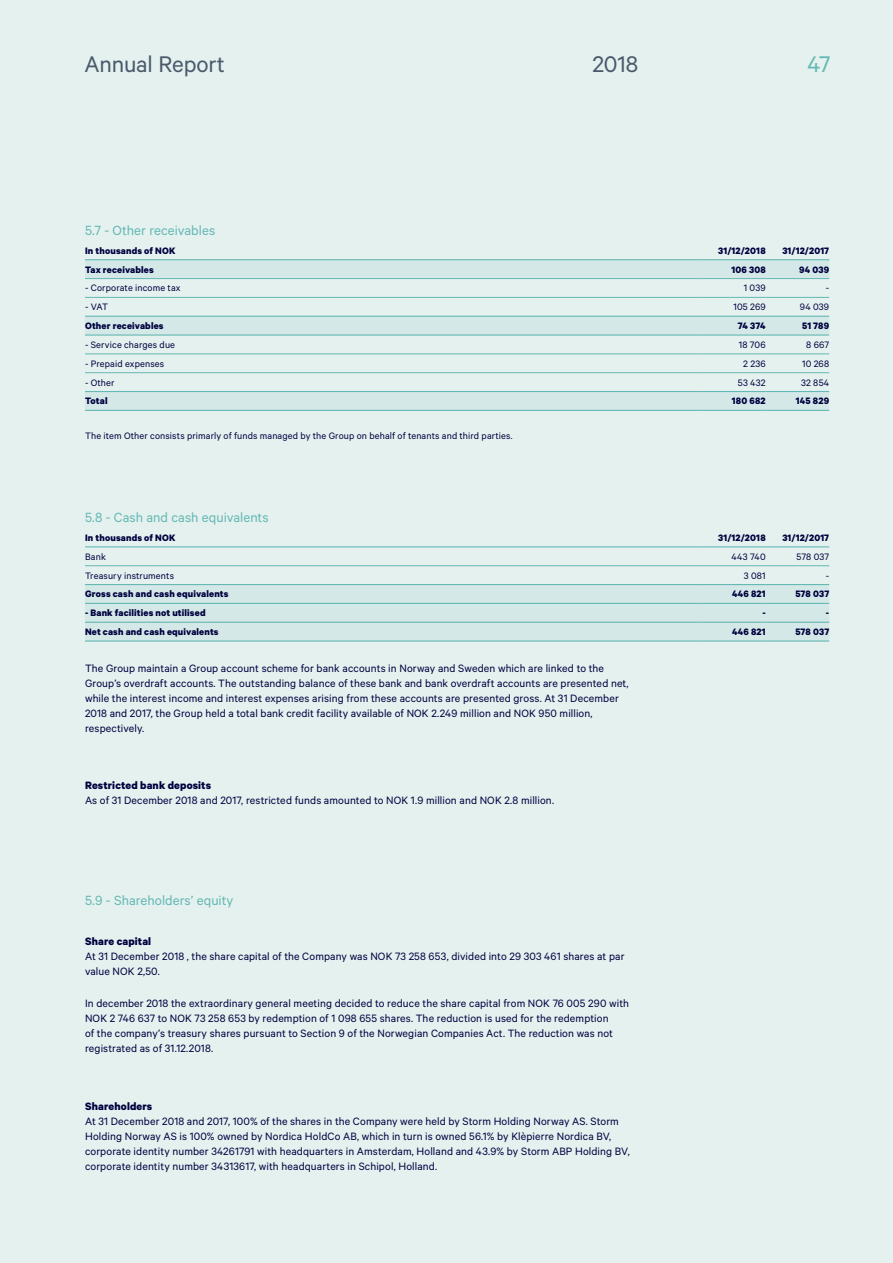
<style>
.page{position:relative;width:893px;height:1263px;background:#e4f1ef}
.page>*{position:absolute;margin:0;border:0;box-sizing:border-box;transform-origin:0 0}
.t1{font:25.5px "Calibre";letter-spacing:-.01em;color:#4b5a6b}
.t2{font:25.5px "Calibre";color:#65b8b3}
.t3{font:15px "Calibre";color:#65b8b3}
.t4{font:12px/15px "Calibre";letter-spacing:.01em;color:#00003f}
.t5{font:700 12px "Calibre";letter-spacing:.015em;color:#00003f}
.t6{font:700 10.5px "Calibre";letter-spacing:.015em;color:#00003f}
.t7{font:10.5px "Calibre";letter-spacing:.015em;color:#00003f}
</style>
<div class="page">
<svg style="left:85px;top:260px;width:744px;height:150px"></svg>
<hr style="left:85px;top:297px;width:617px;height:1px;background:#65b8b3">
<hr style="left:702px;top:297px;width:64px;height:1px;background:#65b8b3">
<hr style="left:766px;top:297px;width:63px;height:1px;background:#65b8b3">
<hr style="left:85px;top:354px;width:617px;height:1px;background:#65b8b3">
<hr style="left:85px;top:372px;width:617px;height:1px;background:#65b8b3">
<hr style="left:702px;top:354px;width:64px;height:1px;background:#65b8b3">
<hr style="left:702px;top:372px;width:64px;height:1px;background:#65b8b3">
<hr style="left:766px;top:354px;width:63px;height:1px;background:#65b8b3">
<hr style="left:766px;top:372px;width:63px;height:1px;background:#65b8b3">
<hr style="left:85px;top:278px;width:617px;height:1px;background:#65b8b3">
<hr style="left:702px;top:278px;width:64px;height:1px;background:#65b8b3">
<hr style="left:766px;top:278px;width:63px;height:1px;background:#65b8b3">
<hr style="left:85px;top:391px;width:617px;height:1px;background:#65b8b3">
<hr style="left:85px;top:410px;width:617px;height:1px;background:#65b8b3">
<hr style="left:702px;top:391px;width:64px;height:1px;background:#65b8b3">
<hr style="left:766px;top:391px;width:63px;height:1px;background:#65b8b3">
<hr style="left:702px;top:410px;width:64px;height:1px;background:#65b8b3">
<hr style="left:766px;top:410px;width:63px;height:1px;background:#65b8b3">
<hr style="left:85px;top:259px;width:617px;height:1px;background:#65b8b3">
<hr style="left:702px;top:259px;width:64px;height:1px;background:#65b8b3">
<hr style="left:766px;top:259px;width:63px;height:1px;background:#65b8b3">
<hr style="left:85px;top:316px;width:617px;height:1px;background:#65b8b3">
<hr style="left:85px;top:334px;width:617px;height:2px;background:#65b8b3">
<hr style="left:702px;top:316px;width:64px;height:1px;background:#65b8b3">
<hr style="left:766px;top:316px;width:63px;height:1px;background:#65b8b3">
<hr style="left:702px;top:334px;width:64px;height:2px;background:#65b8b3">
<hr style="left:766px;top:334px;width:63px;height:2px;background:#65b8b3">
<div style="left:85px;top:585px;width:744px;height:55px;background:#d4e9e7"></div>
<hr style="left:85px;top:565px;width:617px;height:1px;background:#65b8b3">
<hr style="left:702px;top:565px;width:64px;height:1px;background:#65b8b3">
<hr style="left:766px;top:565px;width:63px;height:1px;background:#65b8b3">
<hr style="left:85px;top:584px;width:617px;height:1px;background:#65b8b3">
<hr style="left:85px;top:603px;width:617px;height:1px;background:#65b8b3">
<hr style="left:85px;top:622px;width:617px;height:1px;background:#65b8b3">
<hr style="left:702px;top:622px;width:64px;height:1px;background:#65b8b3">
<hr style="left:766px;top:622px;width:63px;height:1px;background:#65b8b3">
<hr style="left:85px;top:640px;width:617px;height:2px;background:#65b8b3">
<hr style="left:702px;top:640px;width:64px;height:2px;background:#65b8b3">
<hr style="left:766px;top:640px;width:63px;height:2px;background:#65b8b3">
<hr style="left:702px;top:584px;width:64px;height:1px;background:#65b8b3">
<hr style="left:766px;top:584px;width:63px;height:1px;background:#65b8b3">
<hr style="left:702px;top:603px;width:64px;height:1px;background:#65b8b3">
<hr style="left:766px;top:603px;width:63px;height:1px;background:#65b8b3">
<hr style="left:85px;top:546px;width:617px;height:1px;background:#65b8b3">
<hr style="left:702px;top:546px;width:64px;height:1px;background:#65b8b3">
<hr style="left:766px;top:546px;width:63px;height:1px;background:#65b8b3">
<h1 class="t1" style="left:85px;top:49px;width:142px">Annual Report</h1>
<h1 class="t1" style="left:592px;top:49px;width:47px">2018</h1>
<h1 class="t2" style="left:808px;top:49px;width:24px">47</h1>
<p class="t3" style="left:85px;top:221px;width:132px">5.7 - Other receivables</p>
<p class="t6" style="left:85px;top:244px;width:92px">In thousands of NOK</p>
<p class="t6" style="left:718px;top:244px;width:49px">31/12/2018</p>
<p class="t6" style="left:782px;top:244px;width:48px">31/12/2017</p>
<p class="t6" style="left:85px;top:263px;width:70px">Tax receivables</p>
<p class="t6" style="left:731px;top:263px;width:36px">106 308</p>
<p class="t6" style="left:799px;top:263px;width:31px">94 039</p>
<p class="t7" style="left:85px;top:282px;width:97px">- Corporate income tax</p>
<p class="t7" style="left:744px;top:282px;width:23px">1 039</p>
<p class="t7" style="left:826px;top:282px;width:5px">-</p>
<p class="t7" style="left:85px;top:301px;width:24px">- VAT</p>
<p class="t7" style="left:733px;top:301px;width:34px">105 269</p>
<p class="t7" style="left:800px;top:301px;width:31px">94 039</p>
<p class="t6" style="left:85px;top:319px;width:80px">Other receivables</p>
<p class="t6" style="left:738px;top:319px;width:29px">74 374</p>
<p class="t6" style="left:802px;top:319px;width:29px">51 789</p>
<p class="t7" style="left:85px;top:338px;width:92px">- Service charges due</p>
<p class="t7" style="left:739px;top:338px;width:28px">18 706</p>
<p class="t7" style="left:806px;top:338px;width:24px">8 667</p>
<p class="t7" style="left:85px;top:357px;width:81px">- Prepaid expenses</p>
<p class="t7" style="left:743px;top:357px;width:24px">2 236</p>
<p class="t7" style="left:802px;top:357px;width:29px">10 268</p>
<p class="t7" style="left:85px;top:376px;width:31px">- Other</p>
<p class="t7" style="left:738px;top:376px;width:29px">53 432</p>
<p class="t7" style="left:801px;top:376px;width:30px">32 854</p>
<p class="t6" style="left:85px;top:395px;width:24px">Total</p>
<p class="t6" style="left:732px;top:395px;width:35px">180 682</p>
<p class="t6" style="left:796px;top:395px;width:35px">145 829</p>
<p class="t7" style="left:85px;top:429px;width:429px">The item Other consists primarly of funds managed by the Group on behalf of tenants and third parties.</p>
<p class="t3" style="left:85px;top:509px;width:185px">5.8 - Cash and cash equivalents</p>
<p class="t6" style="left:85px;top:531px;width:92px">In thousands of NOK</p>
<p class="t6" style="left:718px;top:531px;width:49px">31/12/2018</p>
<p class="t6" style="left:782px;top:531px;width:48px">31/12/2017</p>
<p class="t7" style="left:85px;top:550px;width:22px">Bank</p>
<p class="t7" style="left:732px;top:550px;width:36px">443 740</p>
<p class="t7" style="left:796px;top:550px;width:34px">578 037</p>
<p class="t7" style="left:85px;top:569px;width:90px">Treasury instruments</p>
<p class="t7" style="left:744px;top:569px;width:23px">3 081</p>
<p class="t7" style="left:826px;top:569px;width:5px">-</p>
<p class="t6" style="left:85px;top:588px;width:145px">Gross cash and cash equivalents</p>
<p class="t6" style="left:732px;top:588px;width:35px">446 821</p>
<p class="t6" style="left:795px;top:588px;width:35px">578 037</p>
<p class="t6" style="left:85px;top:606px;width:122px">- Bank facilities not utilised</p>
<p class="t6" style="left:762px;top:606px;width:5px">-</p>
<p class="t6" style="left:826px;top:606px;width:5px">-</p>
<p class="t6" style="left:85px;top:625px;width:135px">Net cash and cash equivalents</p>
<p class="t6" style="left:732px;top:625px;width:35px">446 821</p>
<p class="t6" style="left:795px;top:625px;width:35px">578 037</p>
<p class="t4" style="left:85px;top:660px;width:545px">The Group maintain a Group account scheme for bank accounts in Norway and Sweden which are linked to the Group’s overdraft accounts. The outstanding balance of these bank and bank overdraft accounts are presented net, while the interest income and interest expenses arising from these accounts are presented gross. At 31 December 2018 and 2017, the Group held a total bank credit facility available of NOK 2.249 million and NOK 950 million, respectively.</p>
<p class="t5" style="left:85px;top:778px;width:128px">Restricted bank deposits</p>
<p class="t4" style="left:85px;top:793px;width:471px">As of 31 December 2018 and 2017, restricted funds amounted to NOK 1.9 million and NOK 2.8 million.</p>
<p class="t3" style="left:85px;top:891px;width:150px">5.9 - Shareholders’ equity</p>
<p class="t5" style="left:85px;top:934px;width:68px">Share capital</p>
<p class="t4" style="left:85px;top:948px;width:541px">At 31 December 2018 , the share capital of the Company was NOK 73 258 653, divided into 29 303 461 shares at par value NOK 2,50.</p>
<p class="t4" style="left:85px;top:995px;width:545px">In december 2018 the extraordinary general meeting decided to reduce the share capital from NOK 76 005 290 with NOK 2 746 637 to NOK 73 258 653 by redemption of 1 098 655 shares. The reduction is used for the redemption<br>of the company’s treasury shares pursuant to Section 9 of the Norwegian Companies Act. The reduction was not registrated as of 31.12.2018.</p>
<p class="t5" style="left:85px;top:1099px;width:69px">Shareholders</p>
<p class="t4" style="left:85px;top:1113px;width:546px">At 31 December 2018 and 2017, 100% of the shares in the Company were held by Storm Holding Norway AS. Storm Holding Norway AS is 100% owned by Nordica HoldCo AB, which in turn is owned 56.1% by Klèpierre Nordica BV, corporate identity number 34261791 with headquarters in Amsterdam, Holland and 43.9% by Storm ABP Holding BV, corporate identity number 34313617, with headquarters in Schipol, Holland.</p>
</div>
